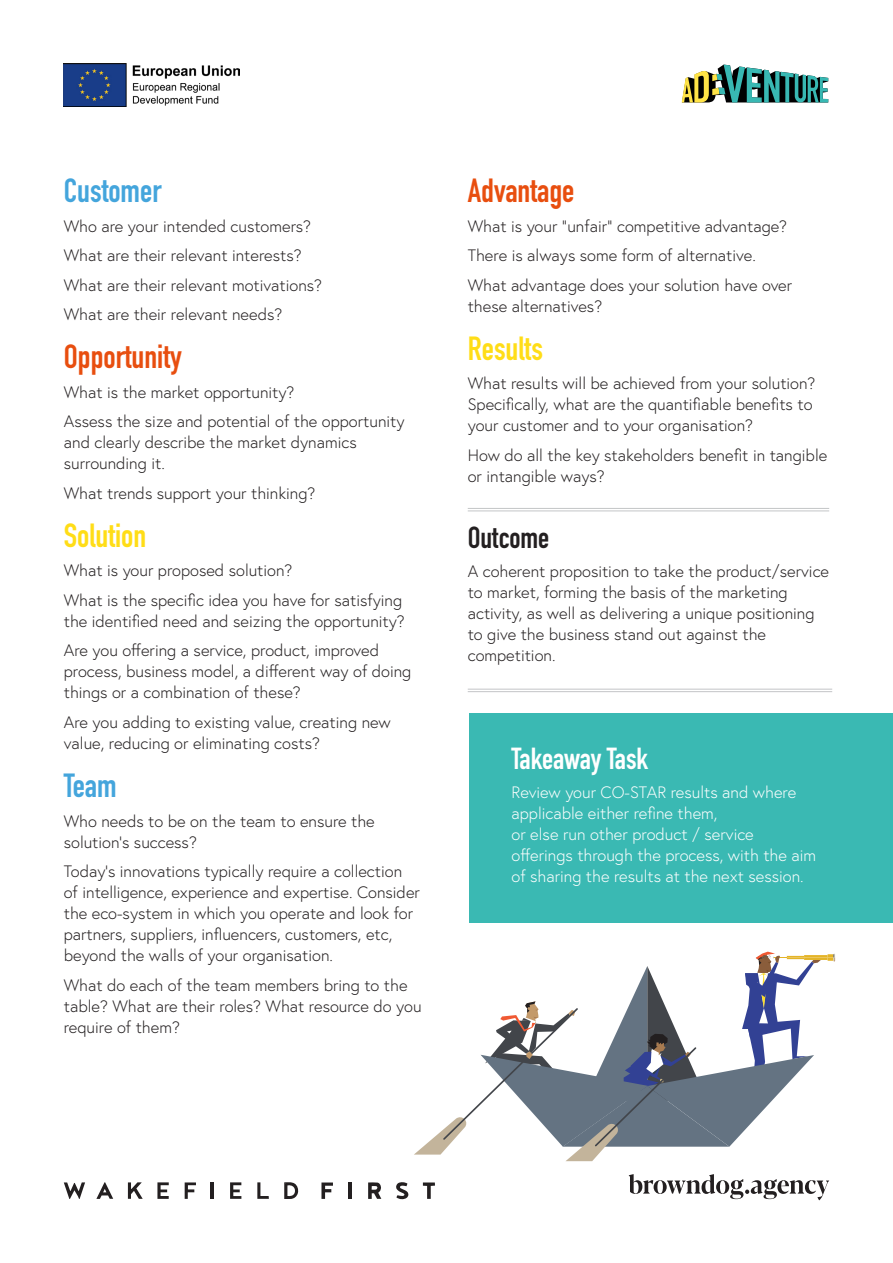
<style>
.page{position:relative;width:893px;height:1263px;background:#fff}
.page>*{position:absolute;margin:0;border:0;box-sizing:border-box;transform-origin:0 0}
.t1{font:700 33px "DIN Condensed";color:#e84e0f}
.t2{font:700 33px "DIN Condensed";color:#ffdd17}
.t3{font:700 33px "DIN Condensed";color:#44a5dc}
.t4{font:700 30px "DIN Condensed";letter-spacing:-.005em;color:#fff}
.t5{font:700 30px "DIN Condensed";color:#231f20}
.t6{font:300 16.5px/21px "Europa";color:#231f20}
.t7{font:300 16.5px/21px "Europa";color:#fff}
</style>
<div class="page">
<svg style="left:682px;top:65px;width:146px;height:37px"></svg>
<img style="left:64px;top:64px;width:176px;height:43px">
<div style="left:469px;top:713px;width:424px;height:209px;background:#3ab9b3"></div>
<hr style="left:468px;top:508px;width:361px;height:1px;background:#c3c5c7">
<hr style="left:468px;top:511px;width:361px;height:1px;background:#c3c5c7">
<hr style="left:468px;top:689px;width:364px;height:1px;background:#c3c5c7">
<hr style="left:468px;top:691px;width:364px;height:1px;background:#c3c5c7">
<svg style="left:414px;top:951px;width:421px;height:210px"></svg>
<svg style="left:368px;top:1182px;width:13px;height:17px"></svg>
<svg style="left:128px;top:1182px;width:15px;height:17px"></svg>
<svg style="left:230px;top:1182px;width:11px;height:17px"></svg>
<svg style="left:157px;top:1182px;width:12px;height:17px"></svg>
<svg style="left:396px;top:1182px;width:13px;height:18px"></svg>
<svg style="left:96px;top:1182px;width:17px;height:17px"></svg>
<svg style="left:321px;top:1182px;width:12px;height:17px"></svg>
<svg style="left:185px;top:1182px;width:11px;height:17px"></svg>
<svg style="left:423px;top:1182px;width:12px;height:17px"></svg>
<svg style="left:257px;top:1182px;width:12px;height:17px"></svg>
<hr style="left:348px;top:1182px;width:3px;height:17px;background:#231f20">
<hr style="left:211px;top:1182px;width:3px;height:17px;background:#231f20">
<svg style="left:64px;top:1182px;width:21px;height:17px"></svg>
<svg style="left:284px;top:1182px;width:15px;height:17px"></svg>
<svg style="left:629px;top:1174px;width:200px;height:26px"></svg>
<p class="t3" style="left:64px;top:168px;width:99px">Customer</p>
<p class="t6" style="left:64px;top:215px;width:249px">Who are your intended customers?</p>
<p class="t6" style="left:64px;top:245px;width:239px">What are their relevant interests?</p>
<p class="t6" style="left:64px;top:274px;width:260px">What are their relevant motivations?</p>
<p class="t6" style="left:64px;top:304px;width:220px">What are their relevant needs?</p>
<p class="t1" style="left:64px;top:334px;width:120px">Opportunity</p>
<p class="t6" style="left:64px;top:381px;width:232px">What is the market opportunity?</p>
<p class="t6" style="left:64px;top:411px;width:342px">Assess the size and potential of the opportunity and clearly describe the market dynamics surrounding it.</p>
<p class="t6" style="left:64px;top:482px;width:253px">What trends support your thinking?</p>
<p class="t2" style="left:64px;top:513px;width:84px">Solution</p>
<p class="t6" style="left:64px;top:560px;width:230px">What is your proposed solution?</p>
<p class="t6" style="left:64px;top:589px;width:343px">What is the specific idea you have for satisfying the identified need and seizing the opportunity?</p>
<p class="t6" style="left:64px;top:640px;width:349px">Are you offering a service, product, improved process, business model, a different way of doing things or a combination of these?</p>
<p class="t6" style="left:64px;top:711px;width:329px">Are you adding to existing value, creating new value, reducing or eliminating costs?</p>
<p class="t3" style="left:64px;top:763px;width:54px">Team</p>
<p class="t6" style="left:64px;top:810px;width:313px">Who needs to be on the team to ensure the solution’s success?</p>
<p class="t6" style="left:64px;top:860px;width:358px">Today’s innovations typically require a collection of intelligence, experience and expertise. Consider the eco-system in which you operate and look for partners, suppliers, influencers, customers, etc, beyond the walls of your organisation.</p>
<p class="t6" style="left:64px;top:974px;width:359px">What do each of the team members bring to the table? What are their roles? What resource do you require of them?</p>
<p class="t1" style="left:468px;top:168px;width:108px">Advantage</p>
<p class="t6" style="left:468px;top:215px;width:321px">What is your “unfair” competitive advantage?</p>
<p class="t6" style="left:468px;top:245px;width:290px">There is always some form of alternative.</p>
<p class="t6" style="left:468px;top:274px;width:326px">What advantage does your solution have over these alternatives?</p>
<p class="t2" style="left:468px;top:326px;width:77px">Results</p>
<p class="t6" style="left:468px;top:373px;width:349px">What results will be achieved from your solution?<br>Specifically, what are the quantifiable benefits to your customer and to your organisation?</p>
<p class="t6" style="left:468px;top:444px;width:361px">How do all the key stakeholders benefit in tangible or intangible ways?</p>
<p class="t5" style="left:468px;top:517px;width:83px">Outcome</p>
<p class="t6" style="left:468px;top:560px;width:363px">A coherent proposition to take the product/service to market, forming the basis of the marketing activity, as well as delivering a unique positioning to give the business stand out against the competition.</p>
<p class="t4" style="left:512px;top:738px;width:138px">Takeaway Task</p>
<p class="t7" style="left:512px;top:782px;width:306px">Review your CO-STAR results and where applicable either refine them,<br>or else run other product / service offerings through the process, with the aim of sharing the results at the next session.</p>
</div>
